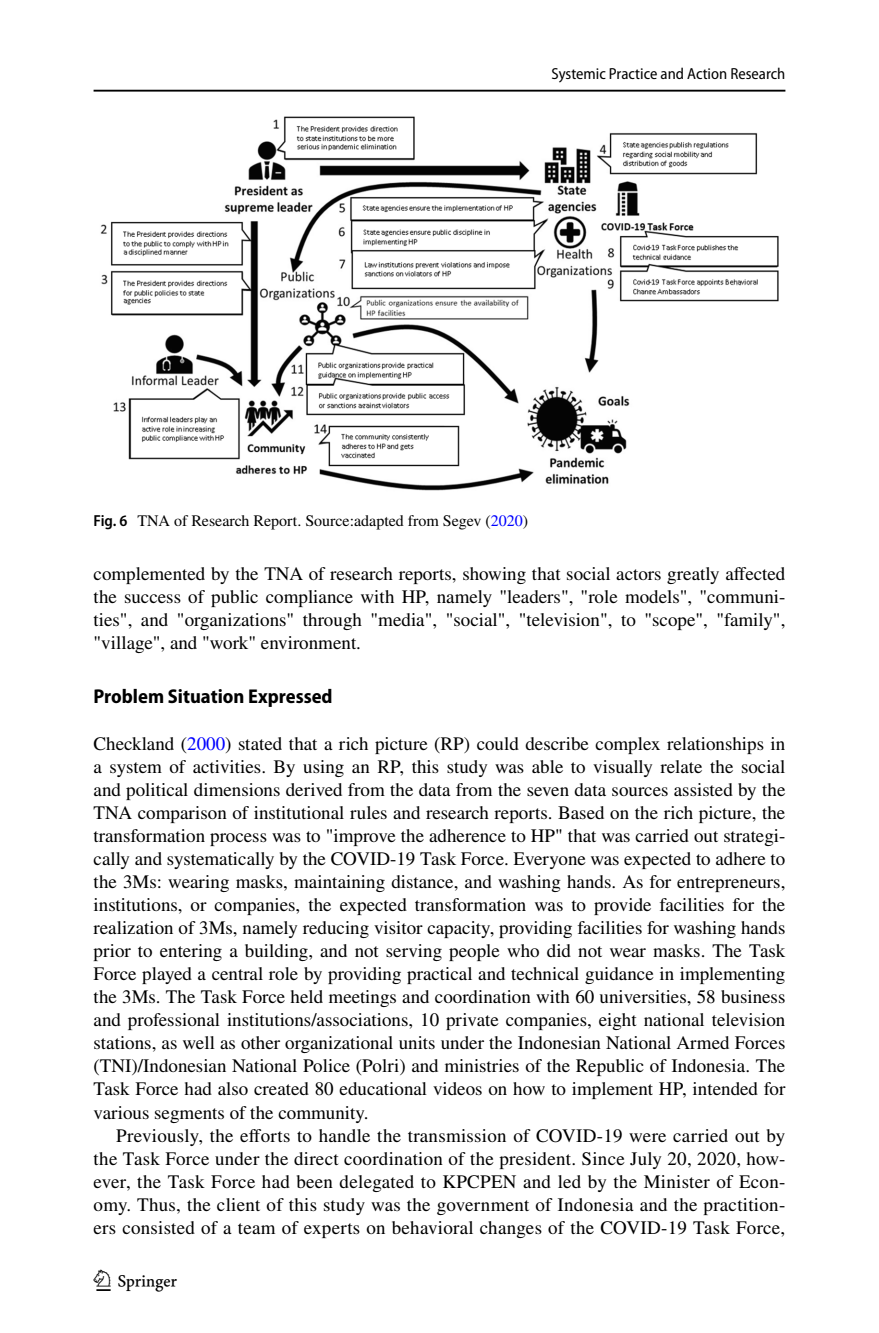
<style>
.page{position:relative;width:879px;height:1333px;background:#fff}
.page>*{position:absolute;margin:0;border:0;box-sizing:border-box;transform-origin:0 0}
.t1{font:30px "Springnew Regular 4";color:#000}
.t2{font:700 semi-condensed 20px "Myriad Pro";color:#000}
.t3{font:19px/23px "STIX";color:#000;text-align:justify}
.t4{font:16px "STIX";color:#000}
.t5{font:semi-condensed 16px "Myriad Pro";color:#000}
.s1{font-family:"Myriad Pro";font-weight:600;font-stretch:semi-condensed}
.s2{color:#00f}
</style>
<div class="page">
<hr style="left:94px;top:90px;width:691px;height:2px;background:#000">
<img style="left:100px;top:116px;width:679px;height:375px">
<p class="t5" style="left:551px;top:65px;width:235px">Systemic Practice and Action Research</p>
<p class="t4" style="left:94px;top:509px;width:436px"><span class="s1">Fig. 6</span> TNA of Research Report. Source:adapted from Segev (<span class="s2">2020</span>)</p>
<p class="t3" style="left:94px;top:563px;width:693px">complemented by the TNA of research reports, showing that social actors greatly affected the success of public compliance with HP, namely "leaders", "role models", "communi&shy;ties", and "organizations" through "media", "social", "television", to "scope", "family", "village", and "work" environment.</p>
<p class="t2" style="left:94px;top:685px;width:240px">Problem Situation Expressed</p>
<p class="t3" style="left:94px;top:733px;width:693px">Checkland (<span class="s2">2000</span>) stated that a rich picture (RP) could describe complex relationships in a system of activities. By using an RP, this study was able to visually relate the social and political dimensions derived from the data from the seven data sources assisted by the TNA comparison of institutional rules and research reports. Based on the rich picture, the transformation process was to "improve the adherence to HP" that was carried out strategi&shy;cally and systematically by the COVID-19 Task Force. Everyone was expected to adhere to the 3Ms: wearing masks, maintaining distance, and washing hands. As for entrepreneurs, institutions, or companies, the expected transformation was to provide facilities for the realization of 3Ms, namely reducing visitor capacity, providing facilities for washing hands prior to entering a building, and not serving people who did not wear masks. The Task Force played a central role by providing practical and technical guidance in implementing the 3Ms. The Task Force held meetings and coordination with 60 universities, 58 business and professional institutions/associations, 10 private companies, eight national television stations, as well as other organizational units under the Indonesian National Armed Forces (TNI)/Indonesian National Police (Polri) and ministries of the Republic of Indonesia. The Task Force had also created 80 educational videos on how to implement HP, intended for various segments of the community.</p>
<p class="t3" style="left:94px;top:1124px;width:693px;text-indent:23px">Previously, the efforts to handle the transmission of COVID-19 were carried out by the Task Force under the direct coordination of the president. Since July 20, 2020, how&shy;ever, the Task Force had been delegated to KPCPEN and led by the Minister of Econ&shy;omy. Thus, the client of this study was the government of Indonesia and the practition&shy;ers consisted of a team of experts on behavioral changes of the COVID-19 Task Force,</p>
<h1 class="t1" style="left:96px;top:1269px;width:83px">1 3</h1>
</div>
